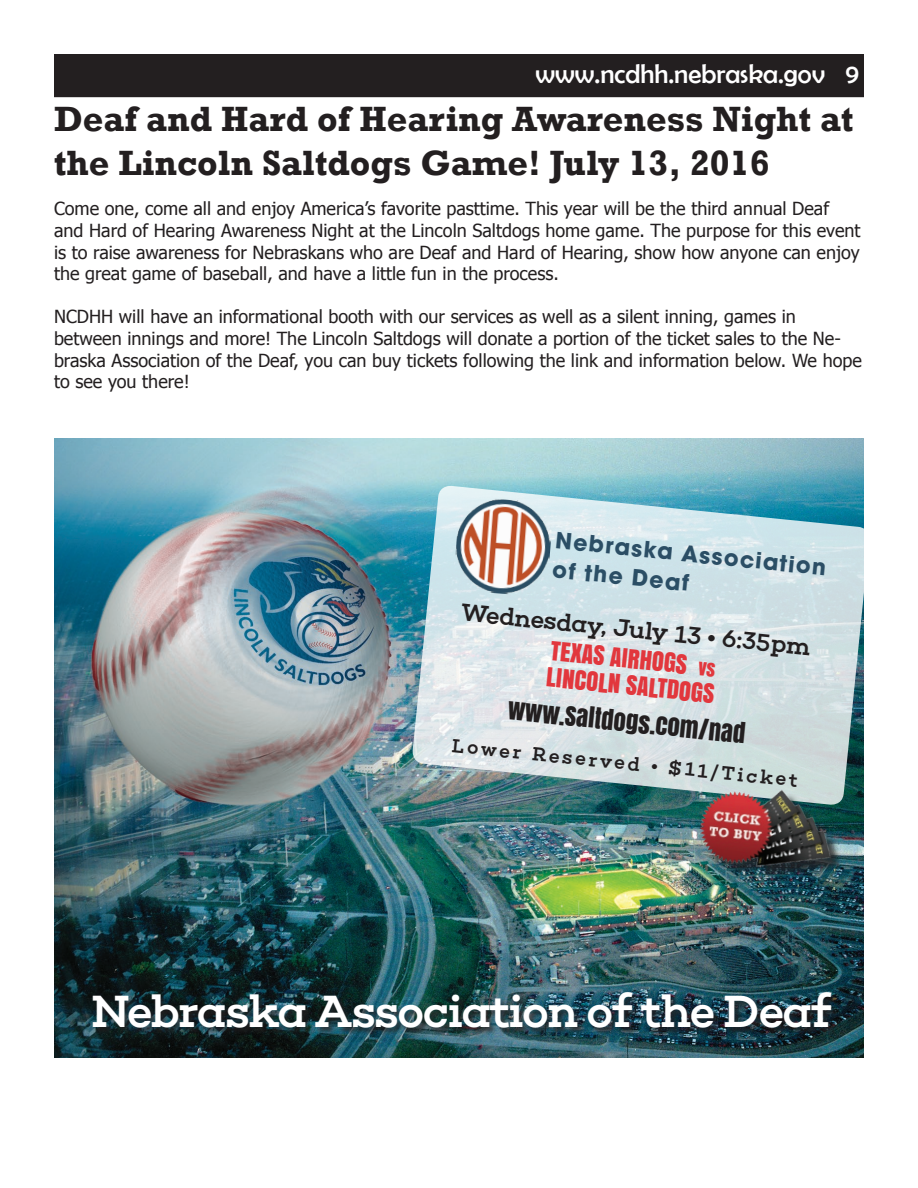
<style>
.page{position:relative;width:918px;height:1188px;background:#fff}
.page>*{position:absolute;margin:0;border:0;box-sizing:border-box;transform-origin:0 0}
.t1{font:46.05px "Choplin Medium DEMO";letter-spacing:-.035em;color:#fff}
.t2{font:700 36px/43.2px "Rockwell";color:#231f20}
.t3{font:27px "Berlin Sans FB";color:#fff}
.t4{font:24.6px/26.5px "Anton";color:#e2373d}
.t5{font:700 24.6px/29.8px "Avant Gard EF";color:#2b4e65}
.t6{font:24.6px "Choplin Medium DEMO";color:#231f20}
.t7{font:24.6px "Anton";color:#231f20}
.t8{font:19.35px "Choplin Medium DEMO";color:#231f20}
.t9{font:18px/21.6px "Tahoma";color:#231f20}
.s1{font-size:18.45px}
</style>
<div class="page">
<div style="left:56px;top:56px;width:806px;height:39px;background:#231f20"></div>
<div style="left:54px;top:54px;width:810px;height:43px;border:4px solid #231f20"></div>
<img style="left:54px;top:438px;width:810px;height:620px">
<svg style="left:411px;top:485px;width:453px;height:321px;background:#bad2d8"></svg>
<div style="left:93px;top:992px;width:747px;height:45px;background:#231f20;opacity:.75"></div>
<img style="left:453px;top:496px;width:101px;height:101px">
<div style="left:703px;top:793px;width:140px;height:86px;background:#231f20;opacity:.75"></div>
<img style="left:697px;top:782px;width:141px;height:92px">
<h3 class="t3" style="left:536px;top:58px;width:325px">www.ncdhh.nebraska.gov 9</h3>
<h2 class="t2" style="left:54px;top:98px;width:801px">Deaf and Hard of Hearing Awareness Night at the Lincoln Saltdogs Game! July 13, 2016</h2>
<p class="t9" style="left:54px;top:199px;width:808px">Come one, come all and enjoy America’s favorite pasttime. This year will be the third annual Deaf and Hard of Hearing Awareness Night at the Lincoln Saltdogs home game. The purpose for this event is to raise awareness for Nebraskans who are Deaf and Hard of Hearing, show how anyone can enjoy the great game of baseball, and have a little fun in the process.</p>
<p class="t9" style="left:54px;top:307px;width:809px">NCDHH will have an informational booth with our services as well as a silent inning, games in between innings and more! The Lincoln Saltdogs will donate a portion of the ticket sales to the Ne&shy;braska Association of the Deaf, you can buy tickets following the link and information below. We hope to see you there!</p>
<h3 class="t5" style="left:557px;top:524px;width:273px;rotate:6deg">Nebraska Association of the Deaf</h3>
<h3 class="t6" style="left:463px;top:598px;width:352px;rotate:6deg">Wednesday, July 13 • 6:35pm</h3>
<h3 class="t4" style="left:551px;top:636px;width:170px;rotate:6deg">TEXAS AIRHOGS <span class="s1">vs<br></span>LINCOLN SALTDOGS</h3>
<h3 class="t7" style="left:510px;top:690px;width:240px;rotate:6deg">www.Saltdogs.com/nad</h3>
<p class="t8" style="left:453px;top:734px;width:349px;rotate:6deg">Lower Reserved • $11/Ticket</p>
<h1 class="t1" style="left:91px;top:986px;width:742px">Nebraska Association of the Deaf</h1>
</div>
